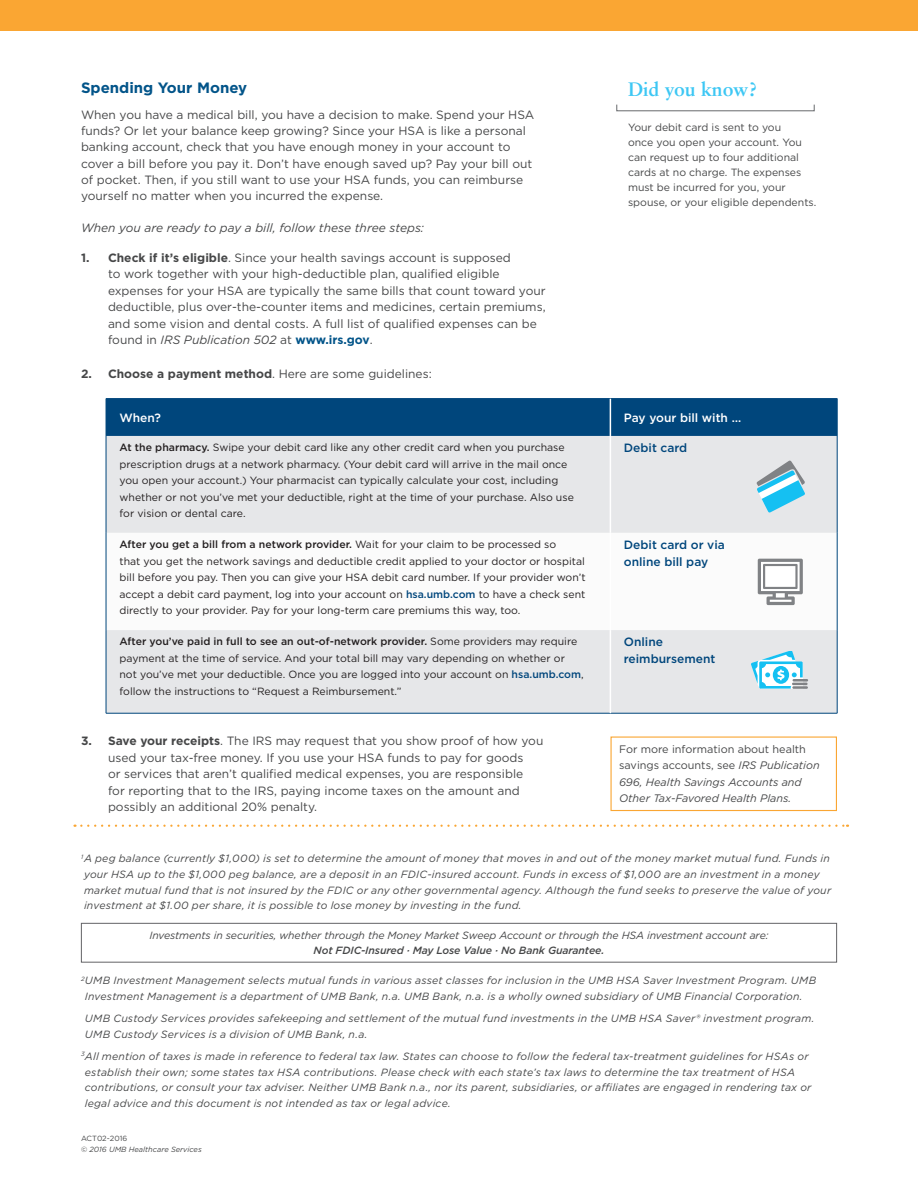
<style>
.page{position:relative;width:918px;height:1188px;background:#fff}
.page>*{position:absolute;margin:0;border:0;box-sizing:border-box;transform-origin:0 0}
.t1{font:700 19.5px "Sabon LT Std";color:#3dc7f4}
._10pt{font:700 15px "Gotham";color:#025489}
._8pt{font:12px/16.5px "Gotham";color:#464748}
.t2{font:500 12px/16.5px "Gotham";color:#00467c}
.t3{font:italic 12px "Gotham";color:#464748}
.t4{font:500 12px "Gotham";color:#fff}
.t5{font:italic 10.8px/16.5px "Gotham";color:#464748}
.disclose{font:italic 10.5px/15.8px "Gotham";letter-spacing:.02em;color:#464748}
.t6{font:10.5px/16.5px "Gotham";color:#231f20}
.t7{font:10.5px/15px "Gotham";color:#464748}
.disclose-2{font:italic 10.5px/15.8px "Gotham";letter-spacing:-.01em;color:#464748;text-align:center}
.t8{font:italic 7.5px/10.5px "Gotham";color:#464748}
.s1{font-weight:700}
.s2{font-style:italic}
.s3{font-weight:700;color:#025489}
.s4{font-weight:500}
.s5{font-weight:500;color:#00467c}
.s6{font-style:normal}
</style>
<div class="page">
<div style="left:81px;top:923px;width:756px;height:40px;border:1px solid #636366"></div>
<svg style="left:75px;top:825px;width:773px;height:2px"></svg>
<div style="left:0;top:0;width:918px;height:30px;background:#faa633"></div>
<div style="left:616px;top:104px;width:199px;height:7px;border:1px solid #76787b"></div>
<div style="left:107px;top:399px;width:730px;height:37px;background:#00467c"></div>
<div style="left:107px;top:436px;width:730px;height:277px;background:#e6e7e9"></div>
<svg style="left:107px;top:533px;width:730px;height:97px"></svg>
<hr style="left:106px;top:436px;width:1px;height:97px;background:#00467c">
<hr style="left:837px;top:436px;width:1px;height:97px;background:#00467c">
<hr style="left:106px;top:533px;width:1px;height:97px;background:#00467c">
<hr style="left:837px;top:533px;width:1px;height:97px;background:#00467c">
<hr style="left:106px;top:630px;width:1px;height:83px;background:#00467c">
<hr style="left:837px;top:630px;width:1px;height:83px;background:#00467c">
<hr style="left:106px;top:713px;width:504px;height:1px;background:#00467c">
<hr style="left:610px;top:713px;width:227px;height:1px;background:#00467c">
<hr style="left:106px;top:398px;width:504px;height:1px;background:#00467c">
<hr style="left:106px;top:399px;width:1px;height:37px;background:#00467c">
<hr style="left:610px;top:398px;width:227px;height:1px;background:#00467c">
<hr style="left:837px;top:399px;width:1px;height:37px;background:#00467c">
<hr style="left:610px;top:436px;width:1px;height:97px;background:#fff">
<hr style="left:610px;top:533px;width:1px;height:97px;background:#fff">
<hr style="left:610px;top:630px;width:1px;height:83px;background:#fff">
<hr style="left:610px;top:399px;width:1px;height:37px;background:#fff">
<svg style="left:751px;top:652px;width:57px;height:37px"></svg>
<hr style="left:792px;top:686px;width:16px;height:3px;background:#808285">
<svg style="left:758px;top:559px;width:45px;height:46px"></svg>
<svg style="left:756px;top:460px;width:49px;height:53px;background:#96cfe1"></svg>
<div style="left:610px;top:736px;width:227px;height:75px;border:1px solid #faa633"></div>
<p class="_10pt" style="left:81px;top:78px;width:168px">Spending Your Money</p>
<p class="_8pt" style="left:81px;top:106px;width:455px">When you have a medical bill, you have a decision to make. Spend your HSA funds? Or let your balance keep growing? Since your HSA is like a personal banking account, check that you have enough money in your account to cover a bill before you pay it. Don’t have enough saved up? Pay your bill out of pocket. Then, if you still want to use your HSA funds, you can reimburse yourself no matter when you incurred the expense.</p>
<p class="t3" style="left:81px;top:220px;width:345px">When you are ready to pay a bill, follow these three steps:</p>
<p class="_8pt" style="left:108px;top:249px;width:439px;text-indent:-27px"><span class="s1">1. Check if it’s eligible</span>. Since your health savings account is supposed<br>to work together with your high-deductible plan, qualified eligible expenses for your HSA are typically the same bills that count toward your deductible, plus over-the-counter items and medicines, certain premiums, and some vision and dental costs. A full list of qualified expenses can be found in <span class="s2">IRS Publication 502</span> at <span class="s3">www.irs.gov</span>.</p>
<p class="_8pt" style="left:81px;top:365px;width:352px"><span class="s1">2. Choose a payment method</span>. Here are some guidelines:</p>
<p class="t1" style="left:628px;top:77px;width:131px">Did you know?</p>
<p class="t7" style="left:628px;top:120px;width:190px">Your debit card is sent to you<br>once you open your account. You can request up to four additional cards at no charge. The expenses must be incurred for you, your spouse, or your eligible dependents.</p>
<p class="t4" style="left:120px;top:410px;width:43px">When?</p>
<p class="t4" style="left:624px;top:410px;width:119px">Pay your bill with …</p>
<p class="t6" style="left:120px;top:439px;width:456px"><span class="s4">At the pharmacy.</span> Swipe your debit card like any other credit card when you purchase prescription drugs at a network pharmacy. (Your debit card will arrive in the mail once you open your account.) Your pharmacist can typically calculate your cost, including whether or not you’ve met your deductible, right at the time of your purchase. Also use for vision or dental care.</p>
<p class="t2" style="left:624px;top:440px;width:65px">Debit card</p>
<p class="t6" style="left:120px;top:536px;width:468px"><span class="s4">After you get a bill from a network provider.</span> Wait for your claim to be processed so<br>that you get the network savings and deductible credit applied to your doctor or hospital bill before you pay. Then you can give your HSA debit card number. If your provider won’t accept a debit card payment, log into your account on <span class="s5">hsa.umb.com</span> to have a check sent directly to your provider. Pay for your long-term care premiums this way, too.</p>
<p class="t2" style="left:624px;top:537px;width:103px">Debit card or via online bill pay</p>
<p class="t6" style="left:120px;top:633px;width:466px"><span class="s4">After you’ve paid in full to see an out-of-network provider.</span> Some providers may require payment at the time of service. And your total bill may vary depending on whether or not you’ve met your deductible. Once you are logged into your account on <span class="s5">hsa.umb.com</span>, follow the instructions to “Request a Reimbursement.”</p>
<p class="t2" style="left:624px;top:634px;width:93px">Online reimbursement</p>
<p class="_8pt" style="left:108px;top:732px;width:437px;text-indent:-27px"><span class="s1">3. Save your receipts</span>. The IRS may request that you show proof of how you used your tax-free money. If you use your HSA funds to pay for goods<br>or services that aren’t qualified medical expenses, you are responsible<br>for reporting that to the IRS, paying income taxes on the amount and possibly an additional 20% penalty.</p>
<p class="t5" style="left:619px;top:740px;width:202px"><span class="s6">For more information about health savings accounts, see</span> IRS Publication 696, Health Savings Accounts and Other Tax-Favored Health Plans.</p>
<p class="disclose" style="left:81px;top:850px;width:752px"><sup>1</sup> A peg balance (currently $1,000) is set to determine the amount of money that moves in and out of the money market mutual fund. Funds in your HSA up to the $1,000 peg balance, are a deposit in an FDIC-insured account. Funds in excess of $1,000 are an investment in a money market mutual fund that is not insured by the FDIC or any other governmental agency. Although the fund seeks to preserve the value of your investment at $1.00 per share, it is possible to lose money by investing in the fund.</p>
<p class="disclose-2" style="left:149px;top:927px;width:621px">Investments in securities, whether through the Money Market Sweep Account or through the HSA investment account are:<br><span class="s4">Not FDIC-Insured · May Lose Value · No Bank Guarantee.</span></p>
<p class="disclose" style="left:85px;top:973px;width:733px;text-indent:-4px"><sup>2</sup>UMB Investment Management selects mutual funds in various asset classes for inclusion in the UMB HSA Saver Investment Program. UMB<br>Investment Management is a department of UMB Bank, n.a. UMB Bank, n.a. is a wholly owned subsidiary of UMB Financial Corporation.</p>
<p class="disclose" style="left:85px;top:1010px;width:731px">UMB Custody Services provides safekeeping and settlement of the mutual fund investments in the UMB HSA Saver® investment program.<br>UMB Custody Services is a division of UMB Bank, n.a.</p>
<p class="disclose" style="left:85px;top:1048px;width:728px;text-indent:-4px"><sup>3</sup>All mention of taxes is made in reference to federal tax law. States can choose to follow the federal tax-treatment guidelines for HSAs or establish their own; some states tax HSA contributions. Please check with each state’s tax laws to determine the tax treatment of HSA contributions, or consult your tax adviser. Neither UMB Bank n.a., nor its parent, subsidiaries, or affiliates are engaged in rendering tax or legal advice and this document is not intended as tax or legal advice.</p>
<p class="t8" style="left:81px;top:1133px;width:122px"><span class="s6">ACT02-2016<br>©</span> 2016 UMB Healthcare Services</p>
</div>
